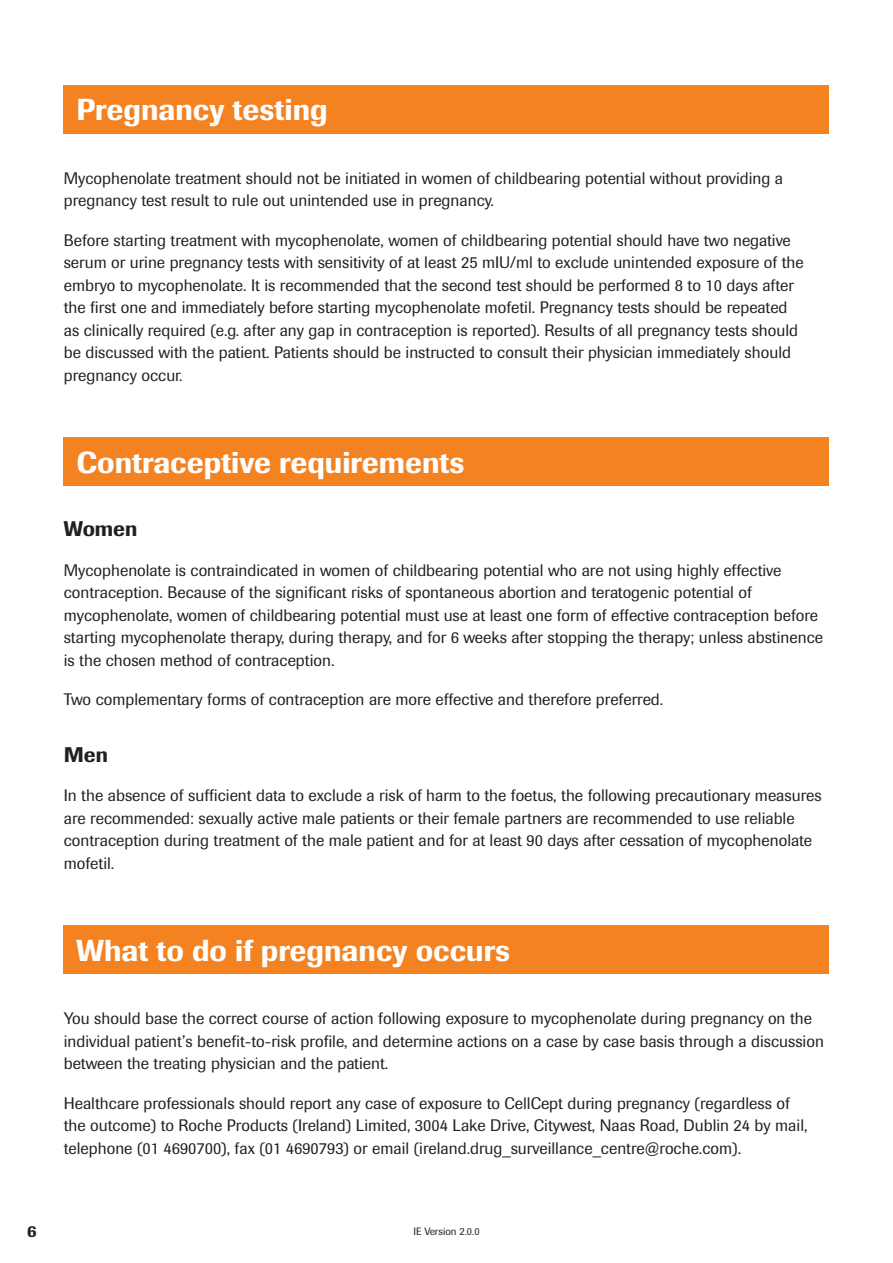
<style>
.page{position:relative;width:893px;height:1263px;background:#fff}
.page>*{position:absolute;margin:0;border:0;box-sizing:border-box;transform-origin:0 0}
.t1{font:500 30px "Imago";color:#fff}
.t2{font:500 21px "Imago";color:#231f20}
.t3{font:16.5px/22.5px "Imago";color:#231f20}
.t4{font:500 16.5px "Imago";color:#231f20}
.t5{font:10.5px "Imago";color:#231f20}
</style>
<div class="page">
<div style="left:64px;top:85px;width:765px;height:48px;background:#f58220"></div>
<div style="left:64px;top:438px;width:765px;height:48px;background:#f58220"></div>
<div style="left:64px;top:926px;width:765px;height:48px;background:#f58220"></div>
<p class="t1" style="left:77px;top:90px;width:253px">Pregnancy testing</p>
<p class="t3" style="left:64px;top:166px;width:721px">Mycophenolate treatment should not be initiated in women of childbearing potential without providing a pregnancy test result to rule out unintended use in pregnancy.</p>
<p class="t3" style="left:64px;top:228px;width:742px">Before starting treatment with mycophenolate, women of childbearing potential should have two negative serum or urine pregnancy tests with sensitivity of at least 25 mIU/ml to exclude unintended exposure of the embryo to mycophenolate. It is recommended that the second test should be performed 8 to 10 days after the first one and immediately before starting mycophenolate mofetil. Pregnancy tests should be repeated as clinically required (e.g. after any gap in contraception is reported). Results of all pregnancy tests should be discussed with the patient. Patients should be instructed to consult their physician immediately should pregnancy occur.</p>
<p class="t1" style="left:77px;top:443px;width:389px">Contraceptive requirements</p>
<p class="t2" style="left:64px;top:515px;width:75px">Women</p>
<p class="t3" style="left:64px;top:558px;width:761px">Mycophenolate is contraindicated in women of childbearing potential who are not using highly effective contraception. Because of the significant risks of spontaneous abortion and teratogenic potential of mycophenolate, women of childbearing potential must use at least one form of effective contraception before starting mycophenolate therapy, during therapy, and for 6 weeks after stopping the therapy; unless abstinence is the chosen method of contraception.</p>
<p class="t3" style="left:64px;top:688px;width:601px">Two complementary forms of contraception are more effective and therefore preferred.</p>
<p class="t2" style="left:64px;top:741px;width:46px">Men</p>
<p class="t3" style="left:64px;top:784px;width:759px">In the absence of sufficient data to exclude a risk of harm to the foetus, the following precautionary measures are recommended: sexually active male patients or their female partners are recommended to use reliable contraception during treatment of the male patient and for at least 90 days after cessation of mycophenolate mofetil.</p>
<p class="t1" style="left:77px;top:931px;width:435px">What to do if pregnancy occurs</p>
<p class="t3" style="left:64px;top:1007px;width:762px">You should base the correct course of action following exposure to mycophenolate during pregnancy on the individual patient’s benefit-to-risk profile, and determine actions on a case by case basis through a discussion between the treating physician and the patient.</p>
<p class="t3" style="left:64px;top:1092px;width:745px">Healthcare professionals should report any case of exposure to CellCept during pregnancy (regardless of the outcome) to Roche Products (Ireland) Limited, 3004 Lake Drive, Citywest, Naas Road, Dublin 24 by mail, telephone (01 4690700), fax (01 4690793) or email (ireland.drug_surveillance_centre@roche.com).</p>
<p class="t4" style="left:27px;top:1221px;width:11px">6</p>
<p class="t5" style="left:413px;top:1224px;width:68px">IE Version 2.0.0</p>
</div>
